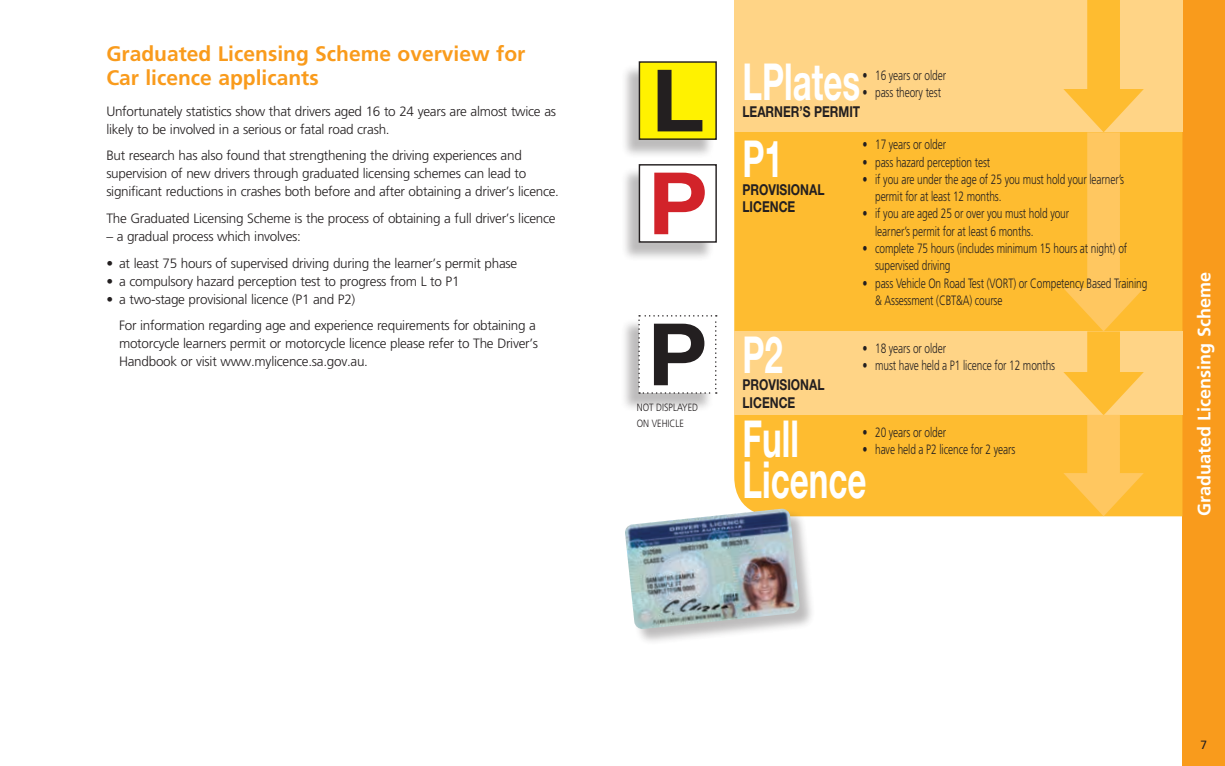
<style>
.page{position:relative;width:1225px;height:766px;background:#fff}
.page>*{position:absolute;margin:0;border:0;box-sizing:border-box;transform-origin:0 0}
.t1{font:700 86.1px "Helvetica Neue LT Pro";color:#231f20}
.t2{font:700 86.1px "Helvetica Neue LT Pro";color:#d2232a}
.t3{font:700 51px/40.5px "Helvetica Neue LT Pro";color:#fff;scale:.65 1}
.t4{font:700 21px/24px "Frutiger";color:#f99b1c}
.t5{font:700 18px "Frutiger";color:#fff}
.t6{font:700 15px/17.2px "Helvetica Neue LT Pro";color:#231f20;scale:.8 1}
.t7{font:300 13.5px/18px "Frutiger";letter-spacing:-.02em;color:#231f20}
.t8{font:300 13.5px/17.2px "Frutiger";letter-spacing:-.02em;color:#231f20;scale:.75 1}
.t9{font:12px "Frutiger";color:#231f20}
.t10{font:300 10.5px/16px "Frutiger";color:#231f20;scale:.85 1}
</style>
<div class="page">
<div style="left:1182px;top:0;width:43px;height:765px;background:#f99b1c"></div>
<div style="left:734px;top:132px;width:448px;height:384px;background:#febc30"></div>
<div style="left:734px;top:0;width:448px;height:132px;background:#ffd486"></div>
<div style="left:734px;top:331px;width:448px;height:84px;background:#ffd486"></div>
<div style="left:1087px;top:331px;width:33px;height:55px;background:#febc30"></div>
<svg style="left:1063px;top:372px;width:80px;height:43px"></svg>
<div style="left:1087px;top:0;width:33px;height:104px;background:#febc30"></div>
<svg style="left:1063px;top:89px;width:80px;height:43px"></svg>
<div style="left:1087px;top:415px;width:33px;height:72px;background:#ffc760"></div>
<svg style="left:1063px;top:473px;width:80px;height:43px;background:#fec148"></svg>
<div style="left:621px;top:64px;width:94px;height:95px;background:#231f20;opacity:.3"></div>
<div style="left:639px;top:62px;width:77px;height:77px;background:#fff200"></div>
<div style="left:638px;top:61px;width:79px;height:79px;border:1px solid #231f20"></div>
<div style="left:621px;top:167px;width:94px;height:94px;background:#231f20;opacity:.3"></div>
<div style="left:639px;top:165px;width:77px;height:77px;background:#fff"></div>
<div style="left:638px;top:164px;width:79px;height:78px;border:1px solid #231f20"></div>
<div style="left:621px;top:318px;width:93px;height:94px;background:#231f20;opacity:.3"></div>
<svg style="left:638px;top:315px;width:79px;height:78px"></svg>
<div style="left:625px;top:509px;width:190px;height:136px;background:#231f20;opacity:.3"></div>
<img style="left:625px;top:508px;width:175px;height:121px">
<div style="left:1087px;top:132px;width:33px;height:171px;background:#ffc760"></div>
<svg style="left:1063px;top:288px;width:80px;height:43px;background:#fec148"></svg>
<h3 class="t4" style="left:106px;top:42px;width:420px">Graduated Licensing Scheme overview for<br>Car licence applicants</h3>
<p class="t7" style="left:106px;top:102px;width:451px">Unfortunately statistics show that drivers aged 16 to 24 years are almost twice as likely to be involved in a serious or fatal road crash.</p>
<p class="t7" style="left:106px;top:147px;width:454px">But research has also found that strengthening the driving experiences and supervision of new drivers through graduated licensing schemes can lead to significant reductions in crashes both before and after obtaining a driver’s licence.</p>
<p class="t7" style="left:106px;top:209px;width:451px">The Graduated Licensing Scheme is the process of obtaining a full driver’s licence</p>
<p class="t7" style="left:106px;top:227px;width:196px">– a gradual process which involves:</p>
<p class="t7" style="left:106px;top:254px;width:412px">• at least 75 hours of supervised driving during the learner’s permit phase</p>
<p class="t7" style="left:106px;top:272px;width:355px">• a compulsory hazard perception test to progress from L to P1</p>
<p class="t7" style="left:119px;top:286px;width:418px;line-height:26.5px;text-indent:-13px">• a two-stage provisional licence (P1 and P2)<br>For information regarding age and experience requirements for obtaining a</p>
<p class="t7" style="left:119px;top:334px;width:420px">motorcycle learners permit or motorcycle licence please refer to The Driver’s<br>Handbook or visit www.mylicence.sa.gov.au.</p>
<h1 class="t1" style="left:651px;top:47px;width:54px">L</h1>
<h1 class="t2" style="left:648px;top:150px;width:61px">P</h1>
<h1 class="t1" style="left:648px;top:301px;width:61px">P</h1>
<p class="t10" style="left:637px;top:399px;width:74px">NOT DISPLAYED<br>ON VEHICLE</p>
<h2 class="t3" style="left:742px;top:61px;width:183px">LPlates</h2>
<p class="t6" style="left:742px;top:103px;width:149px">LEARNER’S PERMIT</p>
<p class="t8" style="left:862px;top:66px;width:113px">• 16 years or older</p>
<p class="t8" style="left:862px;top:84px;width:106px">• pass theory test</p>
<p class="t8" style="left:862px;top:136px;width:113px">• 17 years or older</p>
<p class="t8" style="left:862px;top:153px;width:172px">• pass hazard perception test</p>
<p class="t8" style="left:875px;top:171px;width:334px;text-indent:-13px">• if you are under the age of 25 you must hold your learner’s permit for at least 12 months.</p>
<p class="t8" style="left:875px;top:205px;width:260px;text-indent:-13px">• if you are aged 25 or over you must hold your learner’s permit for at least 6 months.</p>
<p class="t8" style="left:875px;top:240px;width:338px;text-indent:-13px">• complete 75 hours (includes minimum 15 hours at night) of supervised driving</p>
<p class="t8" style="left:875px;top:274px;width:364px;text-indent:-13px">• pass Vehicle On Road Test (VORT) or Competency Based Training &amp; Assessment (CBT&amp;A) course</p>
<p class="t8" style="left:862px;top:339px;width:113px">• 18 years or older</p>
<p class="t8" style="left:862px;top:357px;width:258px">• must have held a P1 licence for 12 months</p>
<h2 class="t3" style="left:742px;top:138px;width:64px">P1</h2>
<p class="t6" style="left:742px;top:180px;width:104px">PROVISIONAL<br>LICENCE</p>
<h2 class="t3" style="left:742px;top:333px;width:64px">P2</h2>
<p class="t6" style="left:742px;top:376px;width:104px">PROVISIONAL<br>LICENCE</p>
<h2 class="t3" style="left:742px;top:417px;width:192px">Full<br>Licence</h2>
<p class="t8" style="left:862px;top:423px;width:113px">• 20 years or older</p>
<p class="t8" style="left:862px;top:441px;width:205px">• have held a P2 licence for 2 years</p>
<h3 class="t5" style="left:1193px;top:516px;width:246px;rotate:-90deg">Graduated Licensing Scheme</h3>
<p class="t9" style="left:1200px;top:737px;width:8px">7</p>
</div>
